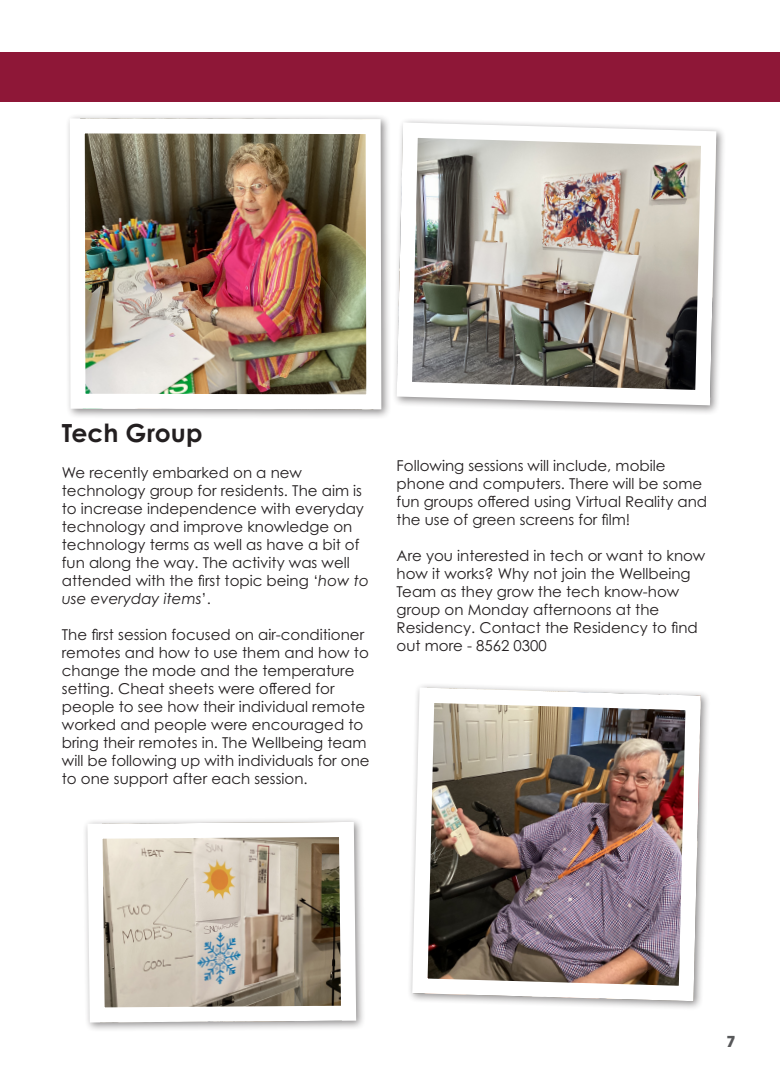
<style>
.page{position:relative;width:780px;height:1088px;background:#fff}
.page>*{position:absolute;margin:0;border:0;box-sizing:border-box;transform-origin:0 0}
.t1{font:700 25px "Century Gothic Pro";color:#231f20}
.t2{font:15px/18px "Century Gothic Pro";color:#231f20}
.t3{font:700 15px "ITC Avant Garde Pro";color:#57585a}
.s1{font-style:italic}
</style>
<div class="page">
<div style="left:0;top:53px;width:780px;height:49px;background:#8e1737"></div>
<img style="left:395px;top:120px;width:329px;height:293px">
<img style="left:68px;top:116px;width:321px;height:301px">
<div style="left:82px;top:817px;width:284px;height:215px;background:#231f20;opacity:.5"></div>
<img style="left:103px;top:838px;width:237px;height:168px">
<div style="left:87px;top:822px;width:269px;height:200px;border:15px solid #fff;border-radius:2px"></div>
<div style="left:407px;top:682px;width:303px;height:329px;background:#231f20;opacity:.5"></div>
<img style="left:413px;top:688px;width:287px;height:313px">
<div style="left:412px;top:688px;width:288px;height:313px;border:15px solid #fff;border-radius:7px"></div>
<p class="t1" style="left:62px;top:417px;width:142px">Tech Group</p>
<p class="t2" style="left:62px;top:463px;width:308px">We recently embarked on a new technology group for residents. The aim is to increase independence with everyday technology and improve knowledge on technology terms as well as have a bit of fun along the way. The activity was well attended with the first topic being ‘<span class="s1">how to use everyday items</span>’.</p>
<p class="t2" style="left:62px;top:625px;width:309px">The first session focused on air-conditioner remotes and how to use them and how to change the mode and the temperature setting. Cheat sheets were offered for people to see how their individual remote worked and people were encouraged to bring their remotes in. The Wellbeing team will be following up with individuals for one to one support after each session.</p>
<p class="t2" style="left:396px;top:456px;width:312px">Following sessions will include, mobile phone and computers. There will be some fun groups offered using Virtual Reality and the use of green screens for film!</p>
<p class="t2" style="left:396px;top:546px;width:310px">Are you interested in tech or want to know how it works? Why not join the Wellbeing Team as they grow the tech know-how group on Monday afternoons at the Residency. Contact the Residency to find out more - 8562 0300</p>
<p class="t3" style="left:726px;top:1031px;width:11px">7</p>
</div>
